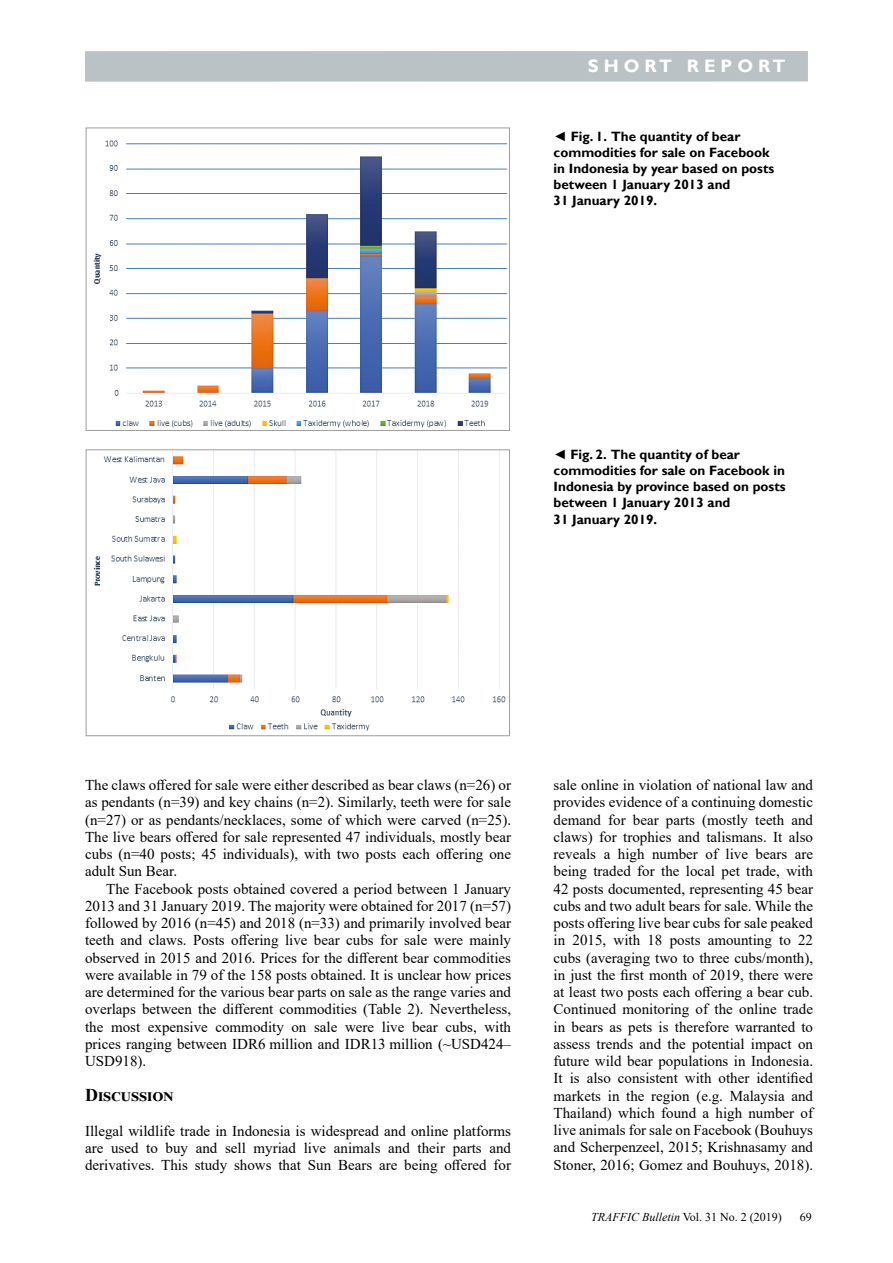
<style>
.page{position:relative;width:893px;height:1263px;background:#fff}
.page>*{position:absolute;margin:0;border:0;box-sizing:border-box;transform-origin:0 0}
.t1{font:700 18px "Gill Sans";color:#fff}
.t2{font:700 18px "Times New Roman";color:#000}
.t3{font:15px/17.2px "Times New Roman";color:#000;text-align:justify}
.t4{font:700 13.5px/16.2px "Gill Sans";color:#000}
.t5{font:12px "Times New Roman";color:#000}
.s1{font-family:"Times New Roman"}
.s2{font-style:italic}
</style>
<div class="page">
<div style="left:85px;top:51px;width:723px;height:31px;background:#bbc2c6"></div>
<img style="left:93px;top:140px;width:415px;height:288px">
<div style="left:86px;top:128px;width:424px;height:303px;border:1px solid #9d9d9c"></div>
<img style="left:93px;top:451px;width:413px;height:280px">
<div style="left:86px;top:449px;width:424px;height:287px;border:1px solid #9d9d9c"></div>
<p class="t1" style="left:588px;top:55px;width:199px">S H O R T R E P O R T</p>
<p class="t4" style="left:554px;top:128px;width:222px"><span class="s1">◄</span> Fig. 1. The quantity of bear commodities for sale on Facebook in Indonesia by year based on posts between 1 January 2013 and<br>31 January 2019.</p>
<p class="t4" style="left:554px;top:447px;width:233px"><span class="s1">◄</span> Fig. 2. The quantity of bear commodities for sale on Facebook in<br>Indonesia by province based on posts between 1 January 2013 and<br>31 January 2019.</p>
<p class="t3" style="left:85px;top:776px;width:428px">The claws offered for sale were either described as bear claws (n=26) or as pendants (n=39) and key chains (n=2). Similarly, teeth were for sale (n=27) or as pendants/necklaces, some of which were carved (n=25).<br>The live bears offered for sale represented 47 individuals, mostly bear cubs (n=40 posts; 45 individuals), with two posts each offering one adult Sun Bear.</p>
<p class="t3" style="left:85px;top:879px;width:428px;text-indent:21px">The Facebook posts obtained covered a period between 1 January 2013 and 31 January 2019. The majority were obtained for 2017 (n=57) followed by 2016 (n=45) and 2018 (n=33) and primarily involved bear teeth and claws. Posts offering live bear cubs for sale were mainly observed in 2015 and 2016. Prices for the different bear commodities were available in 79 of the 158 posts obtained. It is unclear how prices are determined for the various bear parts on sale as the range varies and overlaps between the different commodities (Table 2). Nevertheless, the most expensive commodity on sale were live bear cubs, with prices ranging between IDR6 million and IDR13 million (~USD424– USD918).</p>
<p class="t2" style="left:85px;top:1082px;width:90px">Discussion</p>
<p class="t3" style="left:85px;top:1121px;width:428px">Illegal wildlife trade in Indonesia is widespread and online platforms are used to buy and sell myriad live animals and their parts and derivatives. This study shows that Sun Bears are being offered for</p>
<p class="t3" style="left:554px;top:776px;width:261px">sale online in violation of national law and provides evidence of a continuing domestic demand for bear parts (mostly teeth and claws) for trophies and talismans. It also reveals a high number of live bears are being traded for the local pet trade, with 42 posts documented, representing 45 bear cubs and two adult bears for sale. While the posts offering live bear cubs for sale peaked in 2015, with 18 posts amounting to 22 cubs (averaging two to three cubs/month), in just the first month of 2019, there were at least two posts each offering a bear cub.<br>Continued monitoring of the online trade in bears as pets is therefore warranted to assess trends and the potential impact on future wild bear populations in Indonesia.<br>It is also consistent with other identified markets in the region (e.g. Malaysia and Thailand) which found a high number of live animals for sale on Facebook (Bouhuys and Scherpenzeel, 2015; Krishnasamy and Stoner, 2016; Gomez and Bouhuys, 2018).</p>
<p class="t5" style="left:591px;top:1208px;width:192px"><span class="s2">TRAFFIC Bulletin</span> Vol. 31 No. 2 (2019)</p>
<p class="t5" style="left:800px;top:1208px;width:13px">69</p>
</div>
